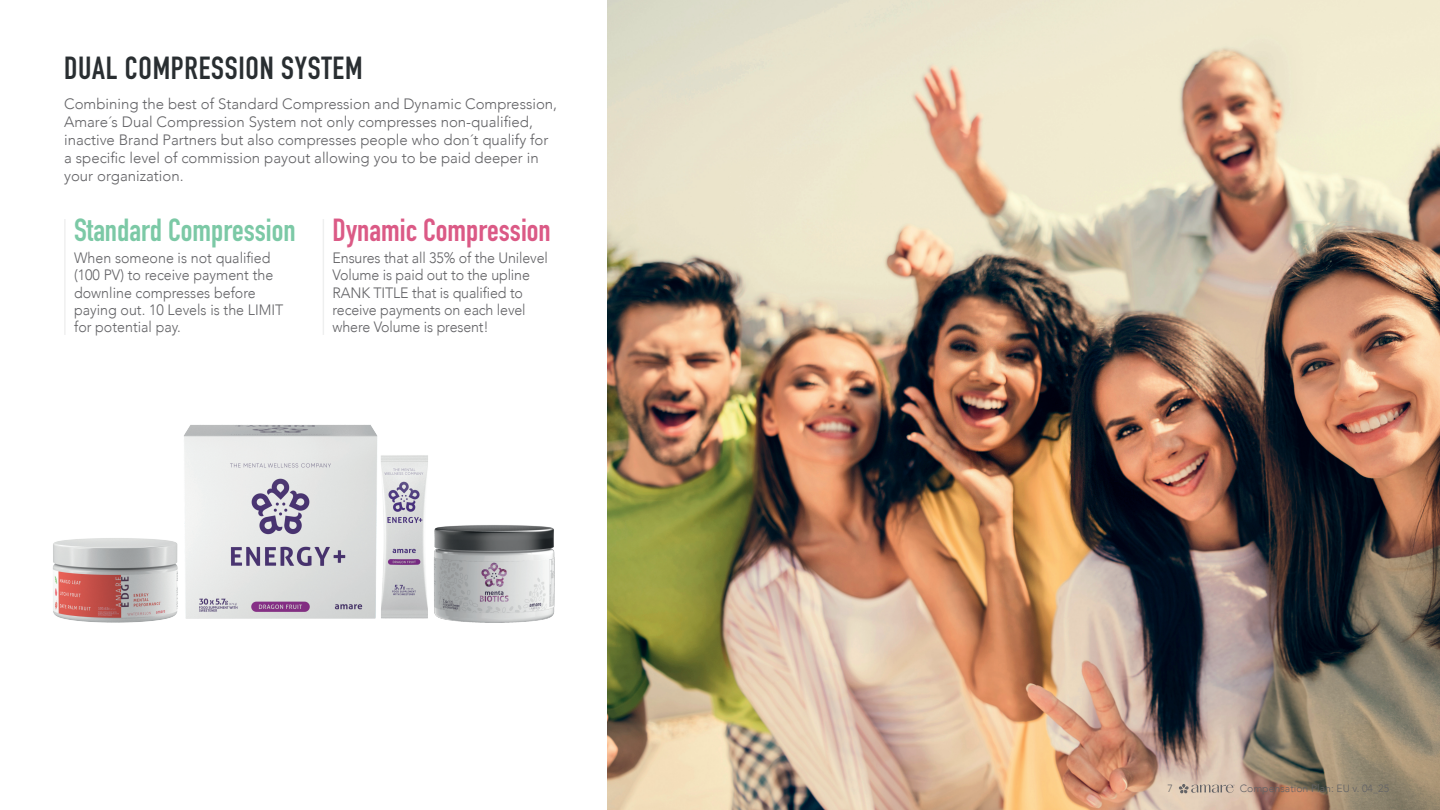
<style>
.page{position:relative;width:1440px;height:810px;background:#fff}
.page>*{position:absolute;margin:0;border:0;box-sizing:border-box;transform-origin:0 0}
.t1{font:700 31.5px "DIN Condensed";letter-spacing:.025em;color:#292e31}
.t2{font:700 31.5px "DIN Condensed";color:#7cc9a6}
.t3{font:700 31.5px "DIN Condensed";color:#db5a86}
.t4{font:300 15px/18px "Avenir";color:#636366}
.t5{font:300 15px/17.2px "Avenir";color:#636366;scale:.95 1}
.t6{font:300 10.5px "Avenir";color:#636366}
</style>
<div class="page">
<hr style="left:64px;top:219px;width:2px;height:116px;background:#939598">
<hr style="left:323px;top:219px;width:1px;height:116px;background:#939598">
<img style="left:608px;top:0;width:832px;height:810px">
<img style="left:53px;top:425px;width:502px;height:197px">
<svg style="left:1179px;top:784px;width:56px;height:10px"></svg>
<h1 class="t1" style="left:64px;top:46px;width:300px">DUAL COMPRESSION SYSTEM</h1>
<p class="t4" style="left:64px;top:95px;width:495px">Combining the best of Standard Compression and Dynamic Compression, Amare´s Dual Compression System not only compresses non-qualified, inactive Brand Partners but also compresses people who don´t qualify for a specific level of commission payout allowing you to be paid deeper in your organization.</p>
<h1 class="t2" style="left:74px;top:209px;width:223px">Standard Compression</h1>
<p class="t5" style="left:74px;top:249px;width:222px">When someone is not qualified (100 PV) to receive payment the downline compresses before paying out. 10 Levels is the LIMIT for potential pay.</p>
<h1 class="t3" style="left:333px;top:209px;width:220px">Dynamic Compression</h1>
<p class="t5" style="left:333px;top:249px;width:228px">Ensures that all 35% of the Unilevel<br>Volume is paid out to the upline<br>RANK TITLE that is qualified to receive payments on each level where Volume is present!</p>
<p class="t6" style="left:1168px;top:782px;width:7px">7</p>
<p class="t6" style="left:1240px;top:782px;width:151px">Compensation Plan: EU v. 04_25</p>
</div>
